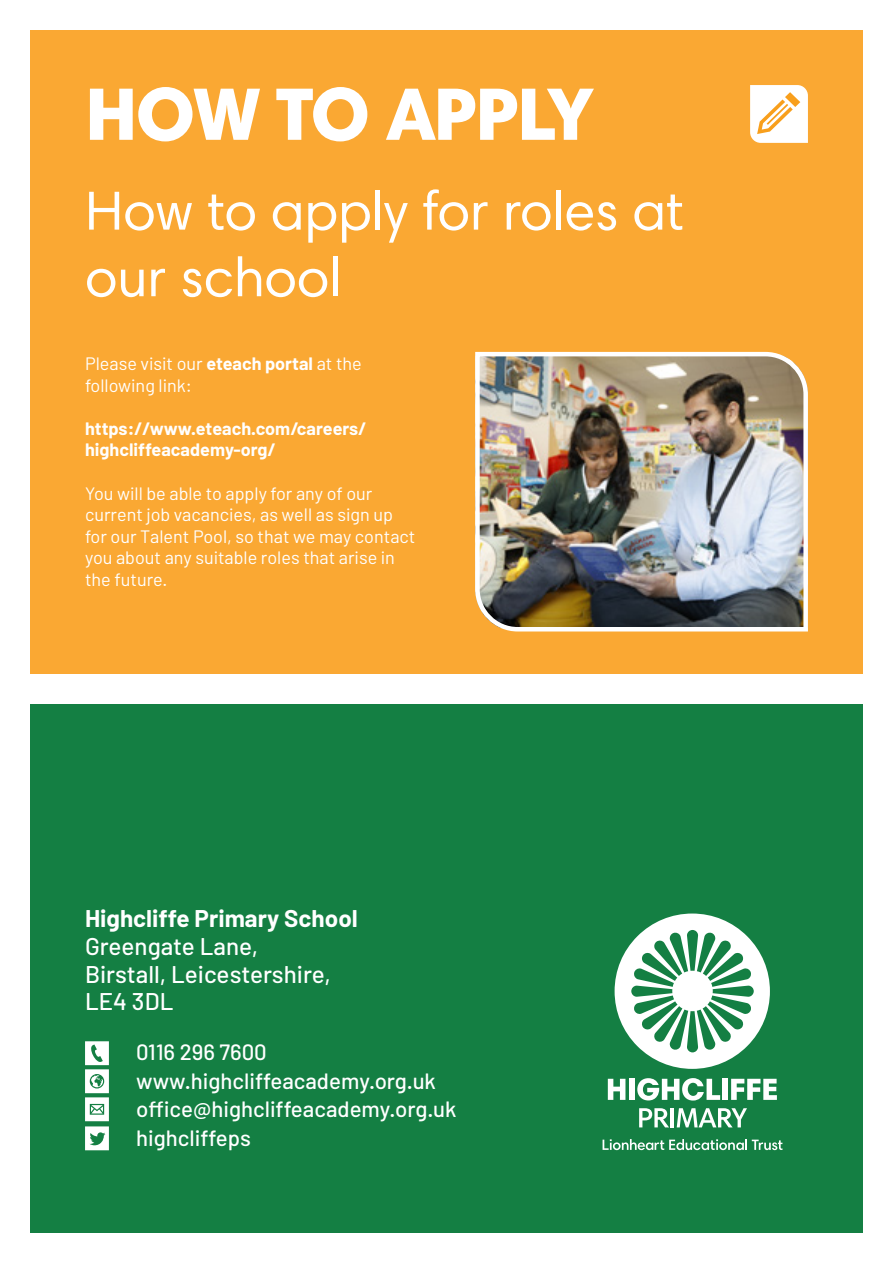
<style>
.page{position:relative;width:893px;height:1263px;background:#fff}
.page>*{position:absolute;margin:0;border:0;box-sizing:border-box;transform-origin:0 0}
.t1{font:900 75px "Harmonia Sans Pro Cyr";letter-spacing:-.02em;color:#fff}
.t2{font:55.5px/66.6px "Harmonia Sans Pro Cyr";color:#fff}
.t3{font:500 24.15px "Barlow";color:#fff}
.t4{font:700 24.15px "Barlow";color:#fff}
.t5{font:500 22.2px "Barlow";color:#fff}
.t6{font:18px/21.6px "Barlow";color:#fff}
.t7{font:700 18px/21.6px "Barlow";color:#fff}
.s1{font-weight:700}
</style>
<div class="page">
<div style="left:30px;top:704px;width:833px;height:529px;background:#147f43"></div>
<div style="left:30px;top:30px;width:833px;height:644px;background:#faa833"></div>
<svg style="left:85px;top:1041px;width:24px;height:109px"></svg>
<svg style="left:750px;top:85px;width:58px;height:58px"></svg>
<img style="left:475px;top:351px;width:333px;height:281px">
<svg style="left:603px;top:1139px;width:179px;height:11px"></svg>
<svg style="left:639px;top:1108px;width:30px;height:19px"></svg>
<hr style="left:671px;top:1108px;width:3px;height:19px;background:#fff">
<svg style="left:677px;top:1108px;width:70px;height:19px"></svg>
<svg style="left:608px;top:1079px;width:17px;height:21px"></svg>
<div style="left:629px;top:1079px;width:6px;height:21px;background:#fff"></div>
<svg style="left:637px;top:1078px;width:83px;height:22px"></svg>
<div style="left:722px;top:1079px;width:5px;height:21px;background:#fff"></div>
<svg style="left:731px;top:1079px;width:46px;height:21px"></svg>
<svg style="left:615px;top:913px;width:155px;height:156px"></svg>
<p class="t1" style="left:85px;top:66px;width:511px">HOW TO APPLY</p>
<p class="t2" style="left:85px;top:177px;width:600px">How to apply for roles at our school</p>
<p class="t6" style="left:85px;top:352px;width:278px">Please visit our <span class="s1">eteach portal</span> at the following link:</p>
<p class="t7" style="left:85px;top:417px;width:283px">https://www.eteach.com/careers/ highcliffeacademy-org/</p>
<p class="t6" style="left:85px;top:482px;width:332px">You will be able to apply for any of our current job vacancies, as well as sign up for our Talent Pool, so that we may contact you about any suitable roles that arise in the future.</p>
<p class="t4" style="left:85px;top:903px;width:274px">Highcliffe Primary School</p>
<p class="t3" style="left:85px;top:931px;width:175px">Greengate Lane,</p>
<p class="t3" style="left:85px;top:959px;width:247px">Birstall, Leicestershire,</p>
<p class="t3" style="left:85px;top:987px;width:90px">LE4 3DL</p>
<p class="t5" style="left:136px;top:1039px;width:132px">0116 296 7600</p>
<p class="t5" style="left:136px;top:1067px;width:301px">www.highcliffeacademy.org.uk</p>
<p class="t5" style="left:136px;top:1095px;width:322px">office@highcliffeacademy.org.uk</p>
<p class="t5" style="left:136px;top:1124px;width:116px">highcliffeps</p>
</div>
